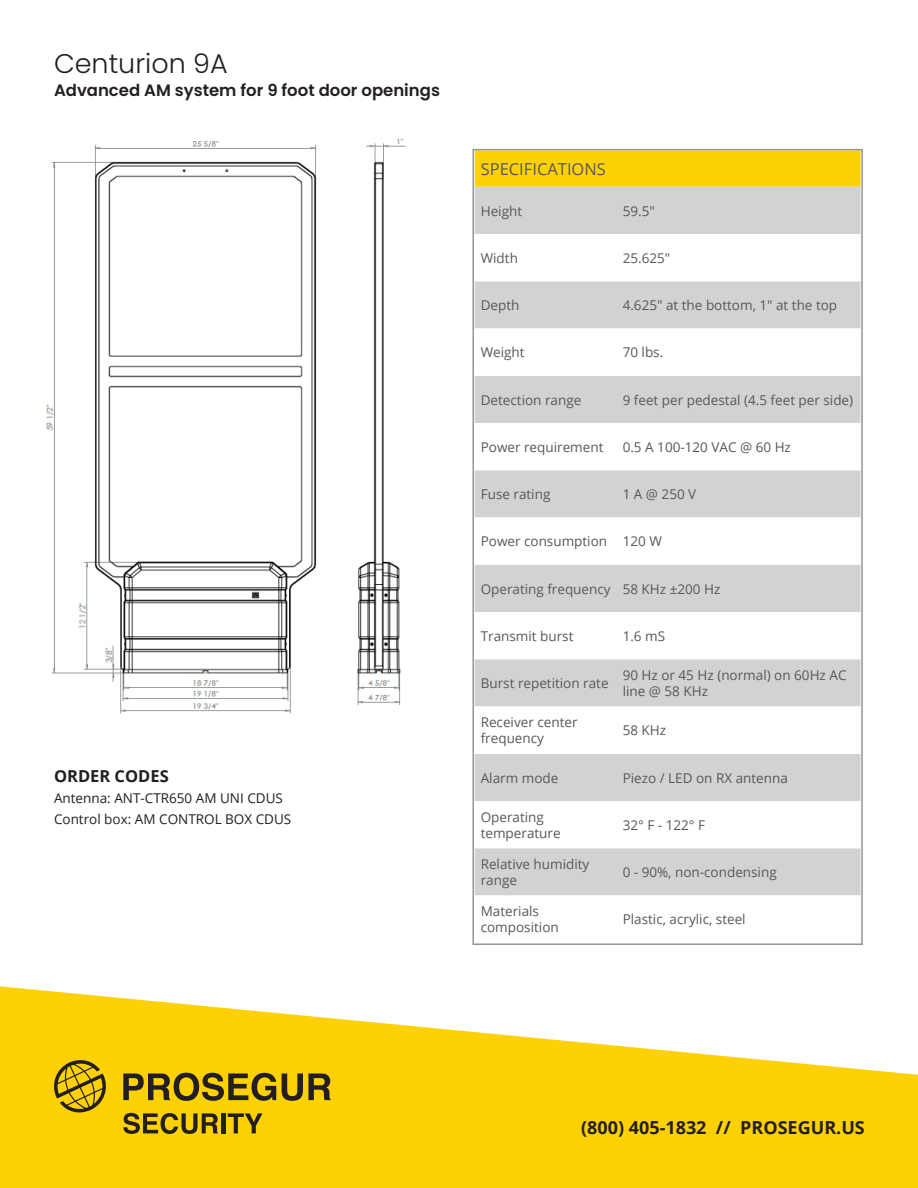
<style>
.page{position:relative;width:918px;height:1188px;background:#fff}
.page>*{position:absolute;margin:0;border:0;box-sizing:border-box;transform-origin:0 0}
.t1{font:300 27px "Poppins";color:#231f20}
.t2{font:700 18px "Open Sans";color:#231f20}
.t3{font:600 16.5px "Poppins";color:#231f20}
.t4{font:16.5px "Open Sans";color:#57585a}
.t5{font:700 16.5px "Open Sans";color:#231f20}
.t6{font:13.5px/16.2px "Open Sans";color:#57585a}
.t7{font:13.5px "Open Sans";color:#231f20}
</style>
<div class="page">
<div style="left:475px;top:152px;width:385px;height:35px;background:#fed105"></div>
<div style="left:475px;top:187px;width:385px;height:47px;background:#d1d2d4"></div>
<svg style="left:475px;top:281px;width:385px;height:615px;fill:#d1d2d4"></svg>
<div style="left:472px;top:149px;width:391px;height:796px;border:2px solid #939598"></div>
<svg style="left:0;top:986px;width:918px;height:202px;fill:#fed105"></svg>
<img style="left:46px;top:138px;width:360px;height:576px">
<svg style="left:54px;top:1060px;width:277px;height:74px"></svg>
<p class="t1" style="left:54px;top:48px;width:175px">Centurion 9A</p>
<p class="t3" style="left:54px;top:81px;width:388px">Advanced AM system for 9 foot door openings</p>
<p class="t5" style="left:54px;top:764px;width:116px">ORDER CODES</p>
<p class="t7" style="left:54px;top:789px;width:231px">Antenna: ANT-CTR650 AM UNI CDUS</p>
<p class="t7" style="left:54px;top:810px;width:239px">Control box: AM CONTROL BOX CDUS</p>
<p class="t4" style="left:481px;top:158px;width:127px">SPECIFICATIONS</p>
<p class="t6" style="left:481px;top:202px;width:43px">Height</p>
<p class="t6" style="left:623px;top:202px;width:34px">59.5"</p>
<p class="t6" style="left:481px;top:249px;width:39px">Width</p>
<p class="t6" style="left:623px;top:249px;width:49px">25.625"</p>
<p class="t6" style="left:481px;top:297px;width:40px">Depth</p>
<p class="t6" style="left:623px;top:297px;width:216px">4.625" at the bottom, 1" at the top</p>
<p class="t6" style="left:481px;top:344px;width:45px">Weight</p>
<p class="t6" style="left:623px;top:344px;width:42px">70 lbs.</p>
<p class="t6" style="left:481px;top:391px;width:102px">Detection range</p>
<p class="t6" style="left:623px;top:391px;width:232px">9 feet per pedestal (4.5 feet per side)</p>
<p class="t6" style="left:481px;top:438px;width:124px">Power requirement</p>
<p class="t6" style="left:623px;top:438px;width:170px">0.5 A 100-120 VAC @ 60 Hz</p>
<p class="t6" style="left:481px;top:486px;width:71px">Fuse rating</p>
<p class="t6" style="left:623px;top:486px;width:75px">1 A @ 250 V</p>
<p class="t6" style="left:481px;top:533px;width:128px">Power consumption</p>
<p class="t6" style="left:623px;top:533px;width:41px">120 W</p>
<p class="t6" style="left:481px;top:580px;width:131px">Operating frequency</p>
<p class="t6" style="left:623px;top:580px;width:99px">58 KHz ±200 Hz</p>
<p class="t6" style="left:481px;top:627px;width:94px">Transmit burst</p>
<p class="t6" style="left:623px;top:627px;width:44px">1.6 mS</p>
<p class="t6" style="left:481px;top:675px;width:129px">Burst repetition rate</p>
<p class="t6" style="left:623px;top:667px;width:225px">90 Hz or 45 Hz (normal) on 60Hz AC line @ 58 KHz</p>
<p class="t6" style="left:481px;top:714px;width:98px">Receiver center frequency</p>
<p class="t6" style="left:623px;top:722px;width:45px">58 KHz</p>
<p class="t6" style="left:481px;top:769px;width:79px">Alarm mode</p>
<p class="t6" style="left:623px;top:769px;width:167px">Piezo / LED on RX antenna</p>
<p class="t6" style="left:481px;top:808px;width:81px">Operating temperature</p>
<p class="t6" style="left:623px;top:816px;width:84px">32° F - 122° F</p>
<p class="t6" style="left:481px;top:856px;width:110px">Relative humidity range</p>
<p class="t6" style="left:623px;top:864px;width:156px">0 - 90%, non-condensing</p>
<p class="t6" style="left:481px;top:903px;width:80px">Materials composition</p>
<p class="t6" style="left:623px;top:911px;width:124px">Plastic, acrylic, steel</p>
<p class="t2" style="left:581px;top:1115px;width:285px">(800) 405-1832 // PROSEGUR.US</p>
</div>
